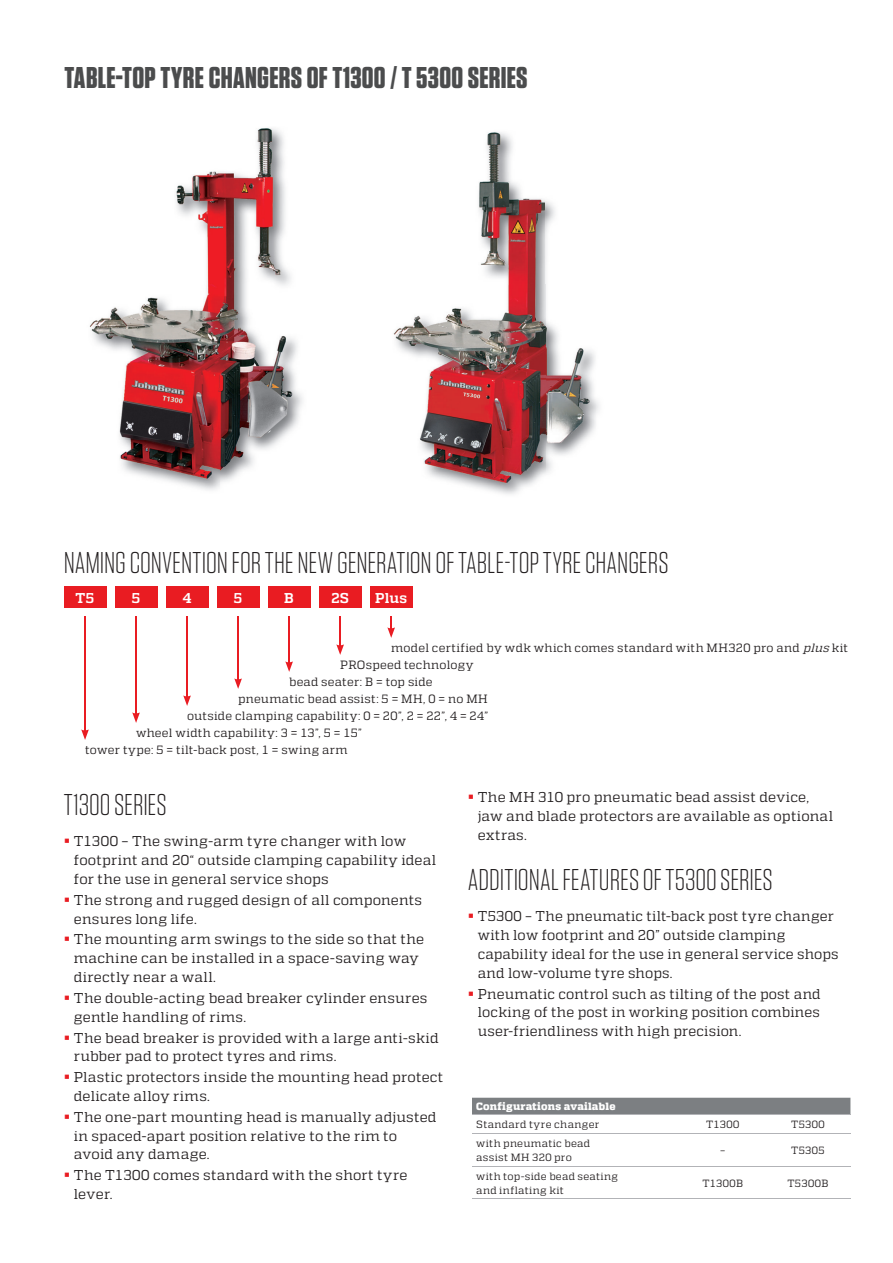
<style>
.page{position:relative;width:893px;height:1263px;background:#fff}
.page>*{position:absolute;margin:0;border:0;box-sizing:border-box;transform-origin:0 0}
.t1{font:300 30px "Tungsten";letter-spacing:-.005em;color:#231f20}
.t2{font:700 30px "Tungsten";letter-spacing:.01em;color:#4b4c4d}
.t3{font:14.25px/18.8px "Quadon";letter-spacing:.015em;color:#231f20}
.t4{font:700 14.25px "Quadon";letter-spacing:.01em;color:#fff}
.t5{font:12px "Quadon";letter-spacing:.02em;color:#231f20}
.t6{font:10.5px/13.5px "Quadon";letter-spacing:.035em;color:#231f20}
.t7{font:800 10.5px "Quadon";letter-spacing:.02em;color:#fff}
.s1{font-style:italic}
.s2{color:#e91c22}
</style>
<div class="page">
<img style="left:89px;top:128px;width:214px;height:362px">
<img style="left:393px;top:132px;width:203px;height:358px">
<div style="left:64px;top:587px;width:42px;height:21px;background:#e91c22"></div>
<div style="left:115px;top:587px;width:42px;height:21px;background:#e91c22"></div>
<div style="left:166px;top:587px;width:42px;height:21px;background:#e91c22"></div>
<div style="left:217px;top:587px;width:42px;height:21px;background:#e91c22"></div>
<div style="left:268px;top:587px;width:42px;height:21px;background:#e91c22"></div>
<div style="left:319px;top:587px;width:42px;height:21px;background:#e91c22"></div>
<div style="left:370px;top:587px;width:42px;height:21px;background:#e91c22"></div>
<svg style="left:387px;top:617px;width:8px;height:21px"></svg>
<hr style="left:339px;top:617px;width:2px;height:30px;background:#e91c22">
<svg style="left:336px;top:644px;width:8px;height:11px"></svg>
<hr style="left:288px;top:617px;width:2px;height:47px;background:#e91c22">
<svg style="left:285px;top:661px;width:8px;height:11px"></svg>
<hr style="left:237px;top:617px;width:2px;height:64px;background:#e91c22">
<svg style="left:234px;top:678px;width:8px;height:11px"></svg>
<hr style="left:186px;top:617px;width:2px;height:81px;background:#e91c22">
<svg style="left:183px;top:695px;width:8px;height:11px"></svg>
<hr style="left:135px;top:617px;width:2px;height:98px;background:#e91c22">
<svg style="left:132px;top:712px;width:8px;height:11px"></svg>
<hr style="left:84px;top:617px;width:2px;height:115px;background:#e91c22">
<svg style="left:81px;top:729px;width:8px;height:11px"></svg>
<div style="left:472px;top:1098px;width:378px;height:16px;background:#7c7f82"></div>
<hr style="left:472px;top:1114px;width:378px;height:1px;background:#b2b3b7">
<hr style="left:472px;top:1133px;width:378px;height:1px;background:#b2b3b7">
<hr style="left:472px;top:1166px;width:378px;height:1px;background:#b2b3b7">
<hr style="left:472px;top:1198px;width:378px;height:1px;background:#b2b3b7">
<h1 class="t2" style="left:64px;top:66px;width:465px">TABLE-TOP TYRE CHANGERS OF T1300 / T 5300 SERIES</h1>
<h1 class="t1" style="left:64px;top:551px;width:606px">NAMING CONVENTION FOR THE NEW GENERATION OF TABLE-TOP TYRE CHANGERS</h1>
<p class="t4" style="left:76px;top:593px;width:20px">T5</p>
<p class="t4" style="left:132px;top:593px;width:10px">5</p>
<p class="t4" style="left:183px;top:593px;width:10px">4</p>
<p class="t4" style="left:234px;top:593px;width:10px">5</p>
<p class="t4" style="left:284px;top:593px;width:11px">B</p>
<p class="t4" style="left:331px;top:593px;width:19px">2S</p>
<p class="t4" style="left:375px;top:593px;width:33px">Plus</p>
<p class="t5" style="left:391px;top:643px;width:458px">model certified by wdk which comes standard with MH320 pro and <span class="s1">plus</span> kit</p>
<p class="t5" style="left:340px;top:660px;width:135px">PROspeed technology</p>
<p class="t5" style="left:289px;top:677px;width:145px">bead seater: B = top side</p>
<p class="t5" style="left:238px;top:694px;width:251px">pneumatic bead assist: 5 = MH, 0 = no MH</p>
<p class="t5" style="left:187px;top:711px;width:303px">outside clamping capability: 0 = 20”, 2 = 22”, 4 = 24”</p>
<p class="t5" style="left:136px;top:728px;width:227px">wheel width capability: 3 = 13”, 5 = 15”</p>
<p class="t5" style="left:85px;top:745px;width:264px">tower type: 5 = tilt-back post, 1 = swing arm</p>
<h1 class="t1" style="left:64px;top:794px;width:104px">T1300 SERIES</h1>
<p class="t3" style="left:74px;top:833px;width:364px;text-indent:-10px"><span class="s2">▪</span> T1300 – The swing-arm tyre changer with low footprint and 20“ outside clamping capability ideal for the use in general service shops</p>
<p class="t3" style="left:74px;top:892px;width:350px;text-indent:-10px"><span class="s2">▪</span> The strong and rugged design of all components ensures long life.</p>
<p class="t3" style="left:74px;top:931px;width:352px;text-indent:-10px"><span class="s2">▪</span> The mounting arm swings to the side so that the machine can be installed in a space-saving way directly near a wall.</p>
<p class="t3" style="left:74px;top:990px;width:355px;text-indent:-10px"><span class="s2">▪</span> The double-acting bead breaker cylinder ensures gentle handling of rims.</p>
<p class="t3" style="left:74px;top:1029px;width:366px;text-indent:-10px"><span class="s2">▪</span> The bead breaker is provided with a large anti-skid rubber pad to protect tyres and rims.</p>
<p class="t3" style="left:74px;top:1069px;width:371px;text-indent:-10px"><span class="s2">▪</span> Plastic protectors inside the mounting head protect delicate alloy rims.</p>
<p class="t3" style="left:74px;top:1109px;width:364px;text-indent:-10px"><span class="s2">▪</span> The one-part mounting head is manually adjusted in spaced-apart position relative to the rim to avoid any damage.</p>
<p class="t3" style="left:74px;top:1167px;width:335px;text-indent:-10px"><span class="s2">▪</span> The T1300 comes standard with the short tyre lever.</p>
<p class="t3" style="left:478px;top:789px;width:357px;text-indent:-10px"><span class="s2">▪</span> The MH 310 pro pneumatic bead assist device, jaw and blade protectors are available as optional extras.</p>
<h1 class="t1" style="left:468px;top:868px;width:307px">ADDITIONAL FEATURES OF T5300 SERIES</h1>
<p class="t3" style="left:478px;top:908px;width:362px;text-indent:-10px"><span class="s2">▪</span> T5300 – The pneumatic tilt-back post tyre changer with low footprint and 20” outside clamping capability ideal for the use in general service shops and low-volume tyre shops.</p>
<p class="t3" style="left:478px;top:985px;width:344px;text-align:justify;text-indent:-10px"><span class="s2">▪</span> Pneumatic control such as tilting of the post and locking of the post in working position combines user-friendliness with high precision.</p>
<p class="t7" style="left:476px;top:1103px;width:141px">Configurations available</p>
<p class="t6" style="left:476px;top:1119px;width:125px">Standard tyre changer</p>
<p class="t6" style="left:706px;top:1119px;width:35px">T1300</p>
<p class="t6" style="left:791px;top:1119px;width:35px">T5300</p>
<p class="t6" style="left:476px;top:1138px;width:115px">with pneumatic bead assist MH 320 pro</p>
<p class="t6" style="left:720px;top:1145px;width:7px">–</p>
<p class="t6" style="left:791px;top:1145px;width:35px">T5305</p>
<p class="t6" style="left:476px;top:1171px;width:143px">with top-side bead seating and inflating kit</p>
<p class="t6" style="left:702px;top:1177px;width:42px">T1300B</p>
<p class="t6" style="left:787px;top:1177px;width:43px">T5300B</p>
</div>
